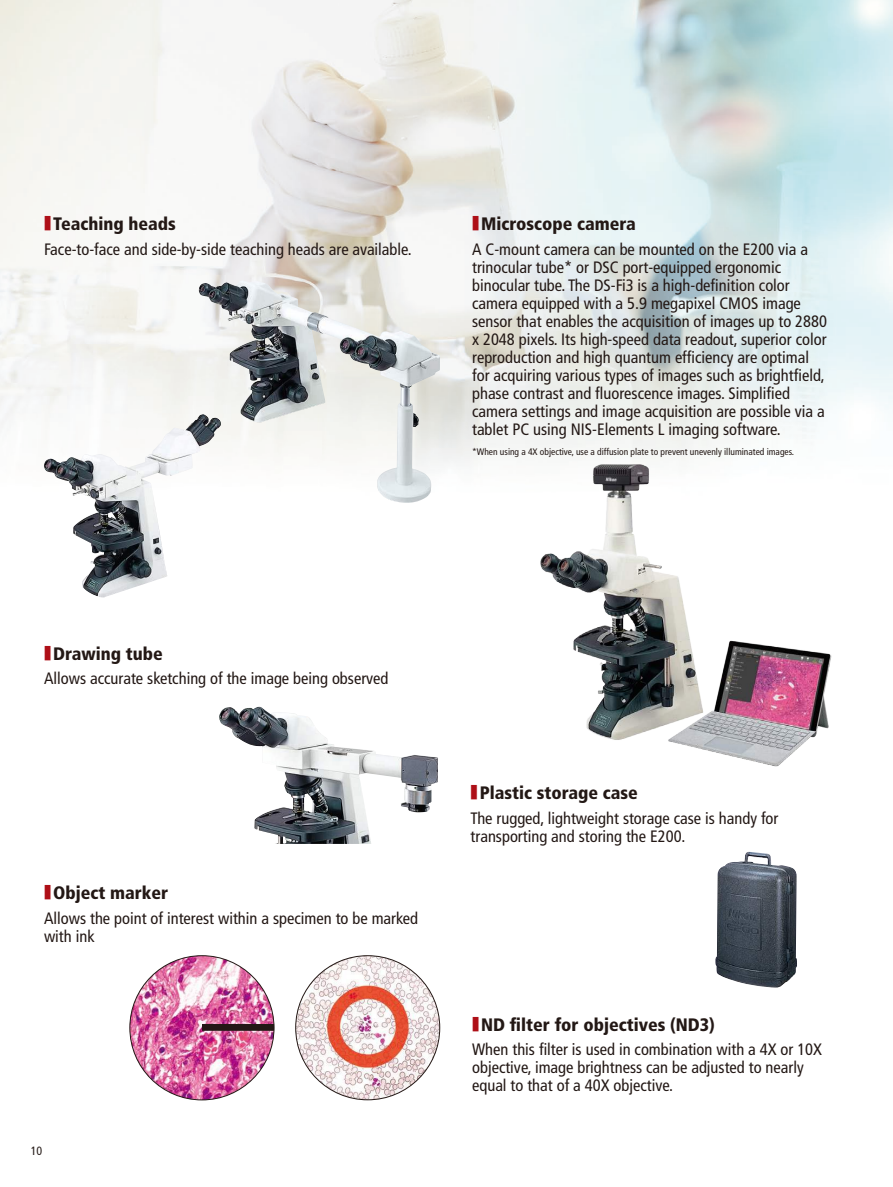
<style>
.page{position:relative;width:893px;height:1187px;background:#fff}
.page>*{position:absolute;margin:0;border:0;box-sizing:border-box;transform-origin:0 0}
.t1{font:900 condensed 18px "Frutiger";color:#231815}
.t2{font:condensed 16.5px/18px "Frutiger";color:#231815}
.t3{font:condensed 12px "Frutiger";color:#231815}
.t4{font:condensed 9.45px "Frutiger";color:#231815}
.s1{font-family:"Koz Go Pro";font-weight:700;font-stretch:normal;color:#ae0f17}
</style>
<div class="page">
<img style="left:0;top:0;width:893px;height:1101px">
<img style="left:130px;top:955px;width:144px;height:144px;border-radius:72px">
<img style="left:199px;top:280px;width:171px;height:142px">
<img style="left:44px;top:414px;width:158px;height:183px">
<div style="left:167px;top:681px;width:290px;height:162px;background:#fff"></div>
<img style="left:219px;top:706px;width:219px;height:137px">
<img style="left:296px;top:955px;width:144px;height:144px;border-radius:72px">
<svg style="left:202px;top:1023px;width:72px;height:7px"></svg>
<img style="left:530px;top:452px;width:306px;height:318px">
<img style="left:715px;top:851px;width:82px;height:136px">
<p class="t1" style="left:44px;top:216px;width:133px"><span class="s1">■</span> Teaching heads</p>
<p class="t2" style="left:44px;top:241px;width:369px">Face-to-face and side-by-side teaching heads are available.</p>
<p class="t1" style="left:472px;top:216px;width:165px"><span class="s1">■</span> Microscope camera</p>
<p class="t2" style="left:472px;top:241px;width:356px">A C-mount camera can be mounted on the E200 via a trinocular tube* or DSC port-equipped ergonomic binocular tube. The DS-Fi3 is a high-definition color camera equipped with a 5.9 megapixel CMOS image sensor that enables the acquisition of images up to 2880 x 2048 pixels. Its high-speed data readout, superior color reproduction and high quantum efficiency are optimal for acquiring various types of images such as brightfield, phase contrast and fluorescence images. Simplified camera settings and image acquisition are possible via a tablet PC using NIS-Elements L imaging software.</p>
<p class="t4" style="left:472px;top:448px;width:324px">*When using a 4X objective, use a diffusion plate to prevent unevenly illuminated images.</p>
<p class="t1" style="left:44px;top:646px;width:120px"><span class="s1">■</span> Drawing tube</p>
<p class="t2" style="left:44px;top:671px;width:346px">Allows accurate sketching of the image being observed</p>
<p class="t1" style="left:44px;top:885px;width:126px"><span class="s1">■</span> Object marker</p>
<p class="t2" style="left:44px;top:910px;width:376px">Allows the point of interest within a specimen to be marked with ink</p>
<p class="t3" style="left:31px;top:1145px;width:13px">10</p>
<p class="t1" style="left:471px;top:785px;width:169px"><span class="s1">■</span> Plastic storage case</p>
<p class="t2" style="left:471px;top:810px;width:309px">The rugged, lightweight storage case is handy for transporting and storing the E200.</p>
<p class="t1" style="left:472px;top:1016px;width:244px"><span class="s1">■</span> ND filter for objectives (ND3)</p>
<p class="t2" style="left:472px;top:1041px;width:351px">When this filter is used in combination with a 4X or 10X objective, image brightness can be adjusted to nearly equal to that of a 40X objective.</p>
</div>
